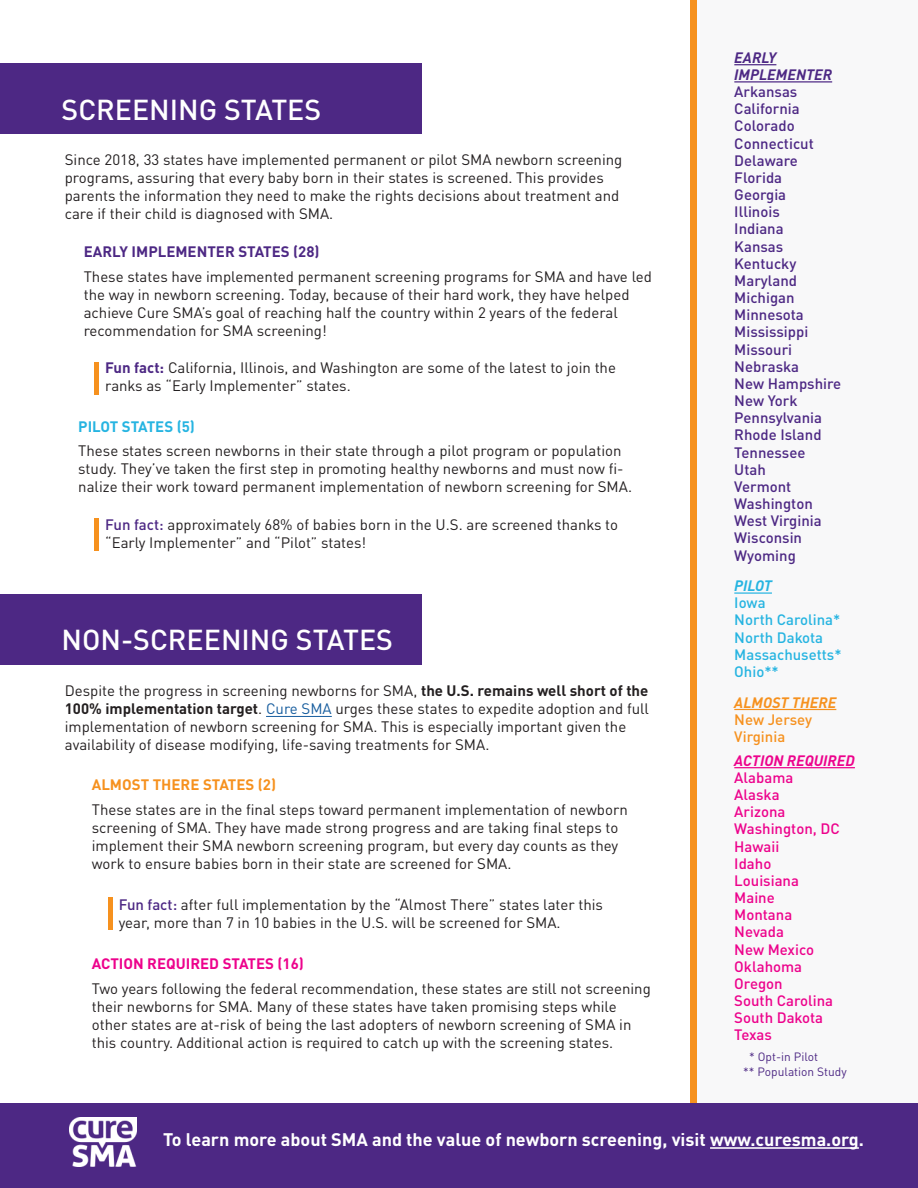
<style>
.page{position:relative;width:918px;height:1188px;background:#fff}
.page>*{position:absolute;margin:0;border:0;box-sizing:border-box;transform-origin:0 0}
.t1{font:500 28.5px "DINOT";color:#fff}
.t2{font:700 18px "DINOT";color:#fff}
.t3{font:15px/18px "DINOT";color:#231f20}
.t4{font:700 15px "DINOT";color:#4d2884}
.t5{font:700 15px "DINOT";color:#ed028c}
.t6{font:700 15px "DINOT";color:#f6911e}
.t7{font:700 15px "DINOT";color:#26b4e1}
.t8{font:500 14.85px/17.1px "DINOT";color:#4d2884}
.t9{font:500 14.85px/17.1px "DINOT";color:#ed028c}
.t10{font:500 14.85px/17.1px "DINOT";color:#26b4e1}
.t11{font:500 14.85px/17.1px "DINOT";color:#f6911e}
.t12{font:italic 700 14.85px/17.1px "DINOT";color:#4d2884}
.t13{font:italic 700 14.85px "DINOT";color:#ed028c}
.t14{font:italic 700 14.85px "DINOT";color:#f6911e}
.t15{font:italic 700 14.85px "DINOT";letter-spacing:-.015em;color:#26b4e1}
.t16{font:12px/14.4px "DINOT";color:#4d2884}
.s1{font-weight:700;color:#4d2884}
.s2{font-weight:500;color:#4d2884}
.s3{font-weight:700}
.s4{color:#175d9e}
</style>
<div class="page">
<div style="left:0;top:594px;width:422px;height:71px;background:#4d2884"></div>
<div style="left:690px;top:0;width:8px;height:1120px;background:#f6911e"></div>
<div style="left:698px;top:0;width:220px;height:1120px;background:#f8f8f9"></div>
<hr style="left:266px;top:716px;width:66px;height:1px;background:#175d9e">
<hr style="left:734px;top:64px;width:42px;height:1px;background:#4d2884">
<hr style="left:734px;top:81px;width:98px;height:2px;background:#4d2884">
<hr style="left:734px;top:592px;width:38px;height:2px;background:#26b4e1">
<hr style="left:734px;top:709px;width:102px;height:1px;background:#f6911e">
<hr style="left:734px;top:767px;width:121px;height:1px;background:#ed028c">
<div style="left:0;top:1103px;width:918px;height:85px;background:#4d2884"></div>
<hr style="left:95px;top:362px;width:4px;height:32px;background:#f6911e">
<hr style="left:95px;top:518px;width:4px;height:33px;background:#f6911e">
<div style="left:108px;top:897px;width:5px;height:33px;background:#f6911e"></div>
<div style="left:0;top:63px;width:422px;height:71px;background:#4d2884"></div>
<img style="left:69px;top:1118px;width:67px;height:49px">
<hr style="left:710px;top:1147px;width:149px;height:2px;background:#fff">
<h1 class="t1" style="left:62px;top:91px;width:261px">SCREENING STATES</h1>
<p class="t3" style="left:65px;top:151px;width:559px">Since 2018, 33 states have implemented permanent or pilot SMA newborn screening programs, assuring that every baby born in their states is screened. This provides parents the information they need to make the rights decisions about treatment and care if their child is diagnosed with SMA.</p>
<p class="t4" style="left:84px;top:242px;width:237px">EARLY IMPLEMENTER STATES (28)</p>
<p class="t3" style="left:84px;top:267px;width:570px">These states have implemented permanent screening programs for SMA and have led the way in newborn screening. Today, because of their hard work, they have helped achieve Cure SMA’s goal of reaching half the country within 2 years of the federal recommendation for SMA screening!</p>
<p class="t3" style="left:105px;top:358px;width:512px"><span class="s1">Fun fact:</span> California, Illinois, and Washington are some of the latest to join the ranks as “Early Implementer” states.</p>
<p class="t7" style="left:78px;top:416px;width:118px">PILOT STATES (5)</p>
<p class="t3" style="left:78px;top:442px;width:555px">These states screen newborns in their state through a pilot program or population study. They’ve taken the first step in promoting healthy newborns and must now fi&shy;nalize their work toward permanent implementation of newborn screening for SMA.</p>
<p class="t3" style="left:105px;top:515px;width:514px"><span class="s2">Fun fact:</span> approximately 68% of babies born in the U.S. are screened thanks to “Early Implementer” and “Pilot” states!</p>
<h1 class="t1" style="left:62px;top:622px;width:333px">NON-SCREENING STATES</h1>
<p class="t3" style="left:65px;top:682px;width:586px">Despite the progress in screening newborns for SMA, <span class="s3">the U.S. remains well short of the 100% implementation target</span>. <span class="s4">Cure SMA</span> urges these states to expedite adoption and full implementation of newborn screening for SMA. This is especially important given the availability of disease modifying, life-saving treatments for SMA.</p>
<p class="t6" style="left:92px;top:775px;width:186px">ALMOST THERE STATES (2)</p>
<p class="t3" style="left:92px;top:800px;width:537px">These states are in the final steps toward permanent implementation of newborn screening of SMA. They have made strong progress and are taking final steps to implement their SMA newborn screening program, but every day counts as they work to ensure babies born in their state are screened for SMA.</p>
<p class="t3" style="left:119px;top:895px;width:486px"><span class="s2">Fun fact:</span> after full implementation by the “Almost There” states later this year, more than 7 in 10 babies in the U.S. will be screened for SMA.</p>
<p class="t5" style="left:92px;top:954px;width:214px">ACTION REQUIRED STATES (16)</p>
<p class="t3" style="left:92px;top:979px;width:561px">Two years following the federal recommendation, these states are still not screening their newborns for SMA. Many of these states have taken promising steps while other states are at-risk of being the last adopters of newborn screening of SMA in this country. Additional action is required to catch up with the screening states.</p>
<p class="t12" style="left:734px;top:48px;width:99px">EARLY<br>IMPLEMENTER</p>
<p class="t8" style="left:734px;top:83px;width:108px">Arkansas<br>California<br>Colorado<br>Connecticut<br>Delaware<br>Florida<br>Georgia<br>Illinois<br>Indiana<br>Kansas<br>Kentucky<br>Maryland<br>Michigan<br>Minnesota<br>Mississippi<br>Missouri<br>Nebraska<br>New Hampshire<br>New York<br>Pennsylvania<br>Rhode Island<br>Tennessee<br>Utah<br>Vermont<br>Washington<br>West Virginia<br>Wisconsin<br>Wyoming</p>
<p class="t15" style="left:734px;top:576px;width:39px">PILOT</p>
<p class="t10" style="left:734px;top:594px;width:109px">Iowa<br>North Carolina*<br>North Dakota<br>Massachusetts*<br>Ohio**</p>
<p class="t14" style="left:734px;top:693px;width:104px">ALMOST THERE</p>
<p class="t11" style="left:734px;top:710px;width:79px">New Jersey<br>Virginia</p>
<p class="t13" style="left:734px;top:751px;width:122px">ACTION REQUIRED</p>
<p class="t9" style="left:734px;top:769px;width:107px">Alabama<br>Alaska<br>Arizona<br>Washington, DC<br>Hawaii<br>Idaho<br>Louisiana<br>Maine<br>Montana<br>Nevada<br>New Mexico<br>Oklahoma<br>Oregon<br>South Carolina<br>South Dakota<br>Texas</p>
<p class="t16" style="left:743px;top:1050px;width:105px;text-indent:6px">* Opt-in Pilot<br>** Population Study</p>
<p class="t2" style="left:163px;top:1127px;width:702px">To learn more about SMA and the value of newborn screening, visit www.curesma.org.</p>
</div>
